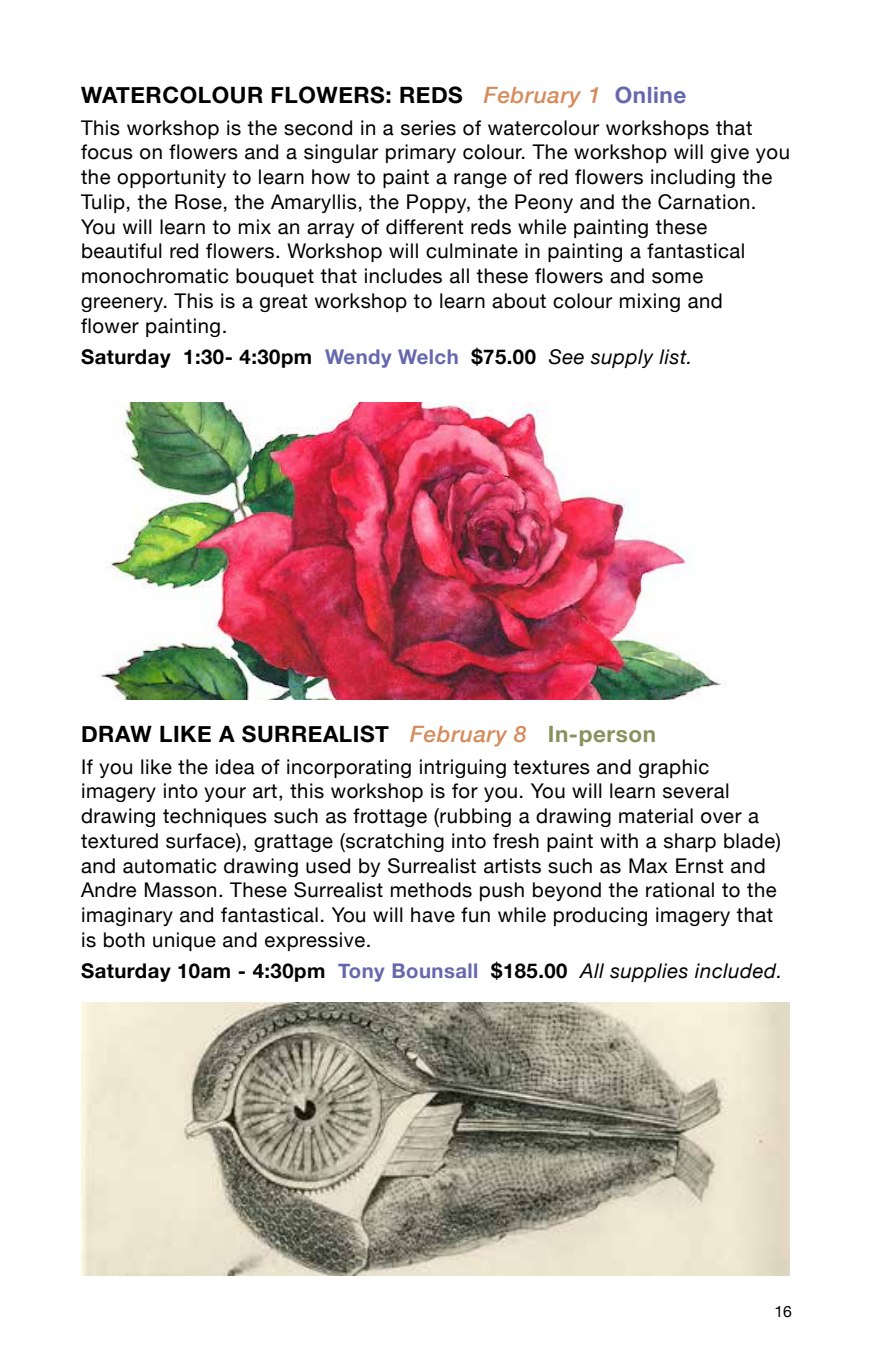
<style>
.page{position:relative;width:871px;height:1357px;background:#fff}
.page>*{position:absolute;margin:0;border:0;box-sizing:border-box;transform-origin:0 0}
.t1{font:700 22.5px "Helvetica Neue";letter-spacing:.025em;color:#000}
.t2{font:20.25px/24.8px "Helvetica Neue";letter-spacing:.025em;color:#000}
.t3{font:700 20.25px "Helvetica Neue";letter-spacing:.025em;color:#000}
.t4{font:15.75px "Helvetica Neue";color:#000}
.s1{font-weight:500;font-style:italic;color:#d68b5b}
.s2{color:#6668ad}
.s3{font-weight:400;font-style:italic}
.s4{color:#89915e}
</style>
<div class="page">
<img style="left:100px;top:402px;width:622px;height:297px">
<img style="left:81px;top:1003px;width:709px;height:273px">
<p class="t1" style="left:81px;top:77px;width:607px">WATERCOLOUR FLOWERS: REDS <span class="s1">February 1</span> <span class="s2">Online</span></p>
<p class="t2" style="left:81px;top:116px;width:710px">This workshop is the second in a series of watercolour workshops that focus on flowers and a singular primary colour. The workshop will give you the opportunity to learn how to paint a range of red flowers including the Tulip, the Rose, the Amaryllis, the Poppy, the Peony and the Carnation.<br>You will learn to mix an array of different reds while painting these beautiful red flowers. Workshop will culminate in painting a fantastical monochromatic bouquet that includes all these flowers and some greenery. This is a great workshop to learn about colour mixing and<br>flower painting.</p>
<p class="t3" style="left:81px;top:341px;width:613px">Saturday 1:30- 4:30pm <span class="s2">Wendy Welch</span> $75.00 <span class="s3">See supply list.</span></p>
<p class="t1" style="left:81px;top:716px;width:576px">DRAW LIKE A SURREALIST <span class="s1">February 8</span> <span class="s4">In-person</span></p>
<p class="t2" style="left:81px;top:755px;width:701px">If you like the idea of incorporating intriguing textures and graphic imagery into your art, this workshop is for you. You will learn several drawing techniques such as frottage (rubbing a drawing material over a textured surface), grattage (scratching into fresh paint with a sharp blade) and automatic drawing used by Surrealist artists such as Max Ernst and Andre Masson. These Surrealist methods push beyond the rational to the imaginary and fantastical. You will have fun while producing imagery that is both unique and expressive.</p>
<p class="t3" style="left:81px;top:955px;width:703px">Saturday 10am - 4:30pm <span class="s2">Tony Bounsall</span> $185.00 <span class="s3">All supplies included.</span></p>
<p class="t4" style="left:774px;top:1300px;width:19px">16</p>
</div>
